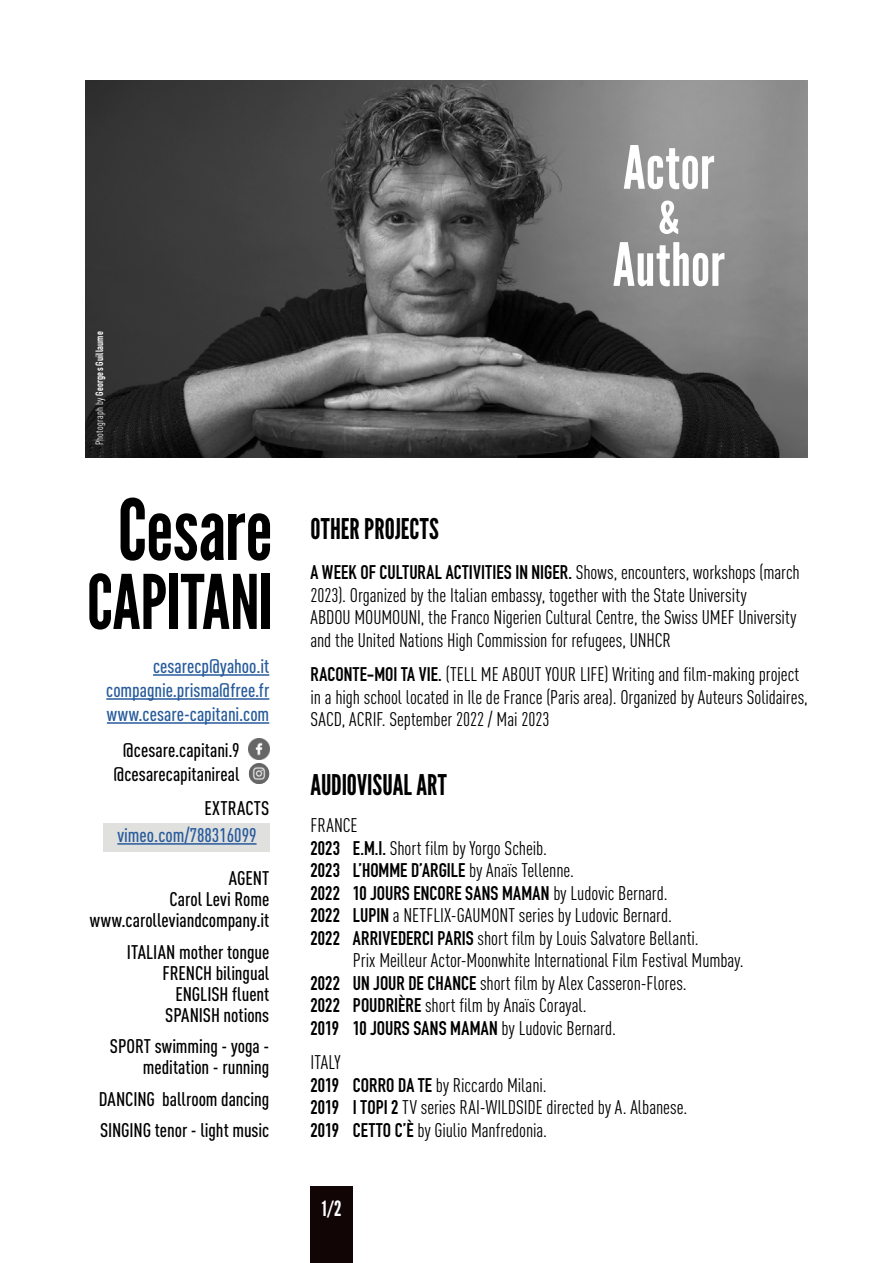
<style>
.page{position:relative;width:893px;height:1263px;background:#fff}
.page>*{position:absolute;margin:0;border:0;box-sizing:border-box;transform-origin:0 0}
.t1{font:84px "League Gothic";letter-spacing:-.005em;color:#000}
.t2{font:75px "League Gothic";letter-spacing:-.005em;color:#000}
.t3{font:59.55px "League Gothic";letter-spacing:.005em;color:#fff}
.t4{font:44.7px "League Gothic";color:#fff;scale:1.12 1}
.t5{font:28.5px "League Gothic";color:#000}
.t6{font:21px "League Gothic";color:#fff}
.t7{font:19.5px/22.5px "DIN Cond";color:#000}
.t8{font:500 19.5px/21px "DIN Cond";letter-spacing:-.005em;color:#000;text-align:right}
.t9{font:700 19.5px/22.5px "DIN Condensed";letter-spacing:.01em;color:#000}
.t10{font:500 19.5px/24px "DIN Cond";color:#275b9b;text-align:justify}
.t11{font:700 10.5px "DIN Condensed";letter-spacing:.02em;color:#fff}
.s1{font-family:"DIN Cond";font-weight:400}
.s2{font-family:"DIN Condensed";font-weight:700}
</style>
<div class="page">
<div style="left:103px;top:823px;width:167px;height:28px;background:#e0e0df"></div>
<img style="left:85px;top:81px;width:723px;height:376px">
<hr style="left:153px;top:674px;width:116px;height:2px;background:#275b9b">
<hr style="left:106px;top:698px;width:163px;height:2px;background:#275b9b">
<hr style="left:107px;top:722px;width:162px;height:2px;background:#275b9b">
<hr style="left:117px;top:843px;width:140px;height:2px;background:#275b9b">
<div style="left:310px;top:1186px;width:43px;height:77px;background:#110505"></div>
<img style="left:249px;top:739px;width:20px;height:20px">
<img style="left:249px;top:764px;width:20px;height:19px">
<div style="left:249px;top:763px;width:20px;height:21px;border:2px solid #000;border-radius:50%"></div>
<p class="t11" style="left:92px;top:445px;width:116px;rotate:-90deg"><span class="s1">Photograph by</span> Georges Guillaume</p>
<h1 class="t1" style="left:118px;top:480px;width:156px">Cesare</h1>
<h2 class="t2" style="left:87px;top:557px;width:187px">CAPITANI</h2>
<p class="t10" style="left:106px;top:653px;width:164px;text-indent:47px">cesarecp@yahoo.it compagnie.prisma@free.fr www.cesare-capitani.com</p>
<p class="t8" style="left:113px;top:737px;width:128px;line-height:24px;text-align:center">@cesare.capitani.9 @cesarecapitanireal</p>
<p class="t8" style="left:204px;top:797px;width:66px">EXTRACTS</p>
<p class="t10" style="left:117px;top:822px;width:141px">vimeo.com/788316099</p>
<p class="t8" style="left:90px;top:867px;width:181px">AGENT<br>Carol Levi Rome www.carolleviandcompany.it</p>
<p class="t8" style="left:127px;top:941px;width:144px">ITALIAN mother tongue<br>FRENCH bilingual<br>ENGLISH fluent<br>SPANISH notions</p>
<p class="t8" style="left:110px;top:1035px;width:161px">SPORT swimming - yoga - meditation - running</p>
<p class="t8" style="left:99px;top:1083px;width:172px;line-height:31.5px;text-align:left">DANCING ballroom dancing<br>SINGING tenor - light music</p>
<h3 class="t3" style="left:623px;top:132px;width:93px">Actor</h3>
<h3 class="t4" style="left:658px;top:191px;width:20px">&amp;</h3>
<h3 class="t3" style="left:613px;top:229px;width:113px">Author</h3>
<h3 class="t5" style="left:310px;top:511px;width:130px">OTHER PROJECTS</h3>
<p class="t9" style="left:310px;top:561px;width:491px">A WEEK OF CULTURAL ACTIVITIES IN NIGER. <span class="s1">Shows, encounters, workshops (march</span></p>
<p class="t7" style="left:310px;top:583px;width:488px">2023). Organized by the Italian embassy, together with the State University<br>ABDOU MOUMOUNI, the Franco Nigerien Cultural Centre, the Swiss UMEF University and the United Nations High Commission for refugees, UNHCR</p>
<p class="t7" style="left:310px;top:663px;width:499px"><span class="s2">RACONTE-MOI TA VIE.</span> (TELL ME ABOUT YOUR LIFE) Writing and film-making project in a high school located in Ile de France (Paris area). Organized by Auteurs Solidaires,<br>SACD, ACRIF. September 2022 / Mai 2023</p>
<h3 class="t5" style="left:310px;top:767px;width:138px">AUDIOVISUAL ART</h3>
<p class="t7" style="left:310px;top:814px;width:238px">FRANCE<br><span class="s2">2023 E.M.I.</span> Short film by Yorgo Scheib.</p>
<p class="t9" style="left:310px;top:859px;width:359px">2023 L’HOMME D’ARGILE <span class="s1">by Anaïs Tellenne.<br></span>2022 10 JOURS ENCORE SANS MAMAN <span class="s1">by Ludovic Bernard.</span></p>
<p class="t7" style="left:310px;top:904px;width:363px"><span class="s2">2022 LUPIN</span> a NETFLIX-GAUMONT series by Ludovic Bernard.</p>
<p class="t7" style="left:310px;top:926px;width:390px"><span class="s2">2022 ARRIVEDERCI PARIS</span> short film by Louis Salvatore Bellanti.</p>
<p class="t7" style="left:353px;top:949px;width:392px">Prix Meilleur Actor-Moonwhite International Film Festival Mumbay.</p>
<p class="t7" style="left:310px;top:971px;width:378px"><span class="s2">2022 UN JOUR DE CHANCE</span> short film by Alex Casseron-Flores.</p>
<p class="t7" style="left:310px;top:994px;width:278px"><span class="s2">2022 POUDRIЀRE</span> short film by Anaïs Corayal.</p>
<p class="t9" style="left:310px;top:1016px;width:307px">2019 10 JOURS SANS MAMAN <span class="s1">by Ludovic Bernard.</span></p>
<p class="t7" style="left:310px;top:1051px;width:378px">ITALY<br><span class="s2">2019 CORRO DA TE</span> by Riccardo Milani.<br><span class="s2">2019 I TOPI 2</span> TV series RAI-WILDSIDE directed by A. Albanese.<br><span class="s2">2019 CETTO C’È</span> by Giulio Manfredonia.</p>
<p class="t6" style="left:322px;top:1196px;width:21px">1/2</p>
</div>
